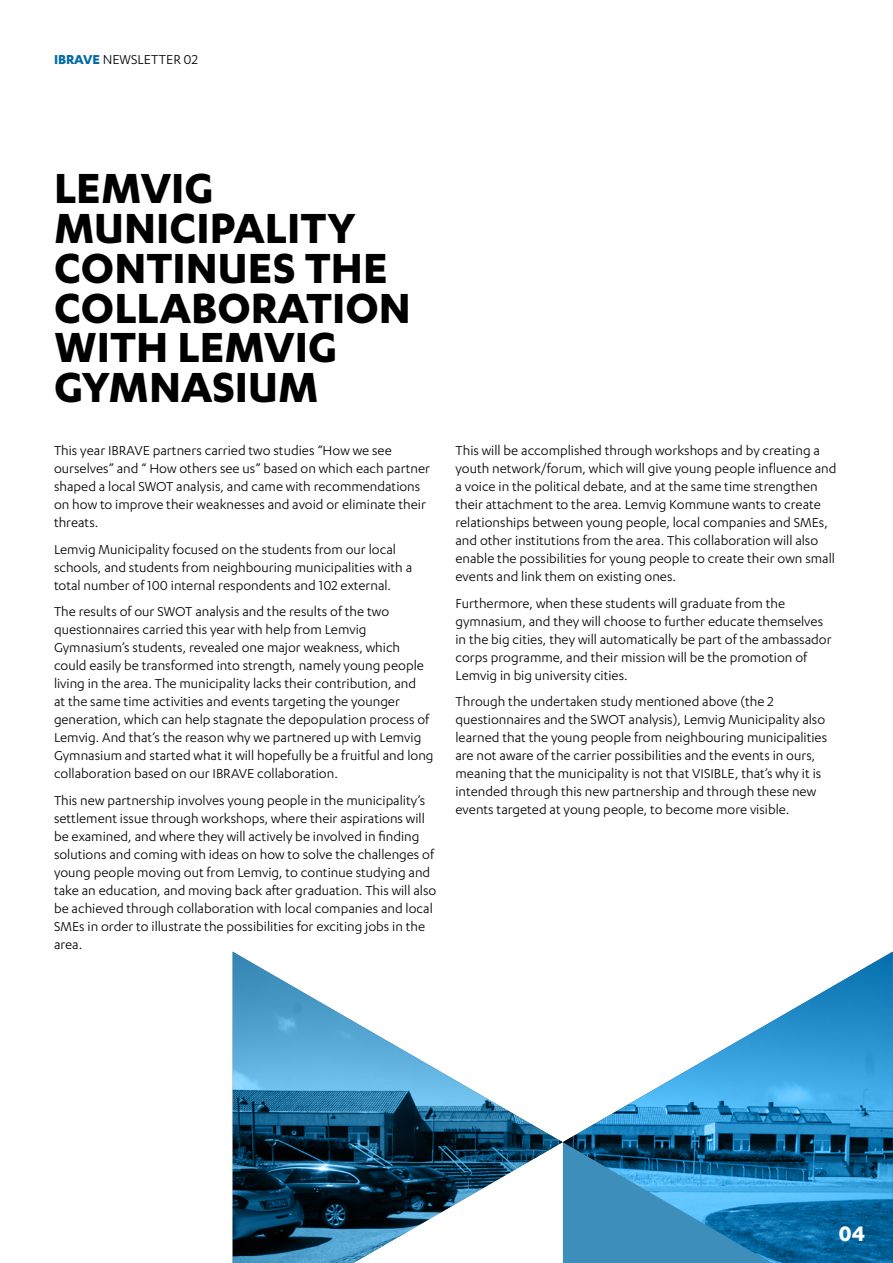
<style>
.page{position:relative;width:893px;height:1263px;background:#fff}
.page>*{position:absolute;margin:0;border:0;box-sizing:border-box;transform-origin:0 0}
.t1{font:700 48.9px/39.8px "Karbon";color:#000}
.t2{font:700 24.45px "Karbon";color:#fff}
.t3{font:15px/18px "Karbon";color:#000}
.s1{font-weight:700;color:#006aa6}
</style>
<div class="page">
<img style="left:233px;top:952px;width:330px;height:311px">
<svg style="left:563px;top:951px;width:330px;height:312px"></svg>
<p class="t3" style="left:54px;top:50px;width:146px"><span class="s1">IBRAVE</span> NEWSLETTER 02</p>
<p class="t1" style="left:54px;top:167px;width:358px">LEMVIG<br>MUNICIPALITY<br>CONTINUES THE<br>COLLABORATION<br>WITH LEMVIG<br>GYMNASIUM</p>
<p class="t3" style="left:54px;top:441px;width:378px">This year IBRAVE partners carried two studies “How we see ourselves” and “ How others see us” based on which each partner shaped a local SWOT analysis, and came with recommendations on how to improve their weaknesses and avoid or eliminate their threats.</p>
<p class="t3" style="left:54px;top:540px;width:360px">Lemvig Municipality focused on the students from our local schools, and students from neighbouring municipalities with a total number of 100 internal respondents and 102 external.</p>
<p class="t3" style="left:54px;top:602px;width:381px">The results of our SWOT analysis and the results of the two questionnaires carried this year with help from Lemvig Gymnasium’s students, revealed one major weakness, which could easily be transformed into strength, namely young people living in the area. The municipality lacks their contribution, and<br>at the same time activities and events targeting the younger generation, which can help stagnate the depopulation process of Lemvig. And that’s the reason why we partnered up with Lemvig Gymnasium and started what it will hopefully be a fruitful and long collaboration based on our IBRAVE collaboration.</p>
<p class="t3" style="left:54px;top:791px;width:384px">This new partnership involves young people in the municipality’s settlement issue through workshops, where their aspirations will be examined, and where they will actively be involved in finding solutions and coming with ideas on how to solve the challenges of young people moving out from Lemvig, to continue studying and take an education, and moving back after graduation. This will also be achieved through collaboration with local companies and local SMEs in order to illustrate the possibilities for exciting jobs in the area.</p>
<p class="t3" style="left:455px;top:441px;width:382px">This will be accomplished through workshops and by creating a youth network/forum, which will give young people influence and a voice in the political debate, and at the same time strengthen their attachment to the area. Lemvig Kommune wants to create relationships between young people, local companies and SMEs, and other institutions from the area. This collaboration will also enable the possibilities for young people to create their own small events and link them on existing ones.</p>
<p class="t3" style="left:455px;top:594px;width:378px">Furthermore, when these students will graduate from the gymnasium, and they will choose to further educate themselves in the big cities, they will automatically be part of the ambassador corps programme, and their mission will be the promotion of Lemvig in big university cities.</p>
<p class="t3" style="left:455px;top:692px;width:373px">Through the undertaken study mentioned above (the 2 questionnaires and the SWOT analysis), Lemvig Municipality also learned that the young people from neighbouring municipalities are not aware of the carrier possibilities and the events in ours, meaning that the municipality is not that VISIBLE, that’s why it is intended through this new partnership and through these new events targeted at young people, to become more visible.</p>
<p class="t2" style="left:839px;top:1220px;width:28px">04</p>
</div>
